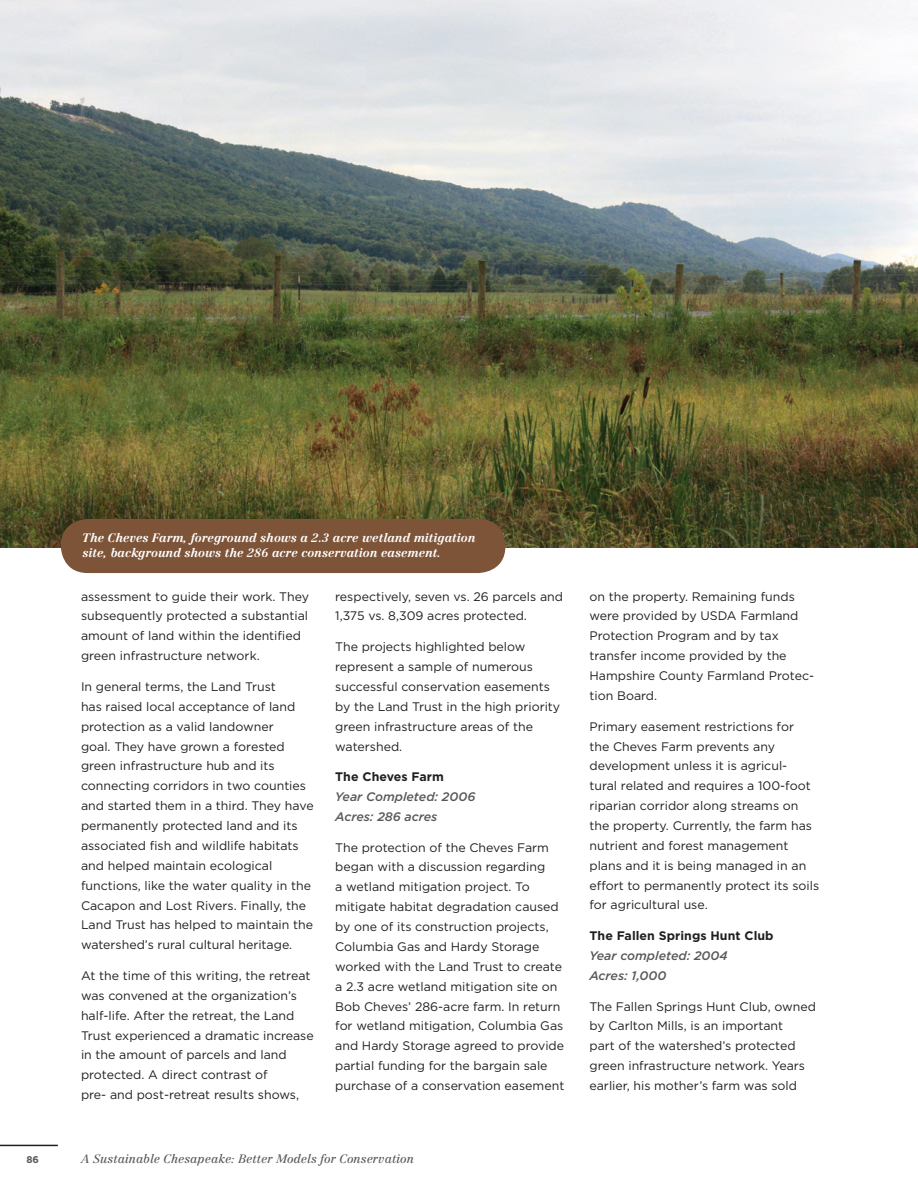
<style>
.page{position:relative;width:918px;height:1188px;background:#fff}
.page>*{position:absolute;margin:0;border:0;box-sizing:border-box;transform-origin:0 0}
.Paragraph_Style{font:12.3px/19.8px "Gotham";color:#231f20}
.Paragraph_Style-2{font:italic 500 12.3px/19.8px "Gotham";color:#57585a}
.Photo_Caption{font:italic 700 12px/15px "Centennial";color:#fff}
.t1{font:italic 12px "Centennial";color:#57585a}
.t2{font:700 9.75px "Gotham";color:#57585a}
.s1{font-weight:700;font-style:normal;color:#231f20}
</style>
<div class="page">
<hr style="left:0;top:1145px;width:58px;height:1px;background:#231f20">
<img style="left:0;top:0;width:918px;height:547px">
<div style="left:61px;top:519px;width:444px;height:54px;background:#7e5439;border-radius:27px"></div>
<p class="Photo_Caption" style="left:82px;top:530px;width:395px">The Cheves Farm, foreground shows a 2.3 acre wetland mitigation site, background shows the 286 acre conservation easement.</p>
<p class="Paragraph_Style" style="left:81px;top:586px;width:230px">assessment to guide their work. They subsequently protected a substantial amount of land within the identified green infrastructure network.</p>
<p class="Paragraph_Style" style="left:81px;top:676px;width:234px">In general terms, the Land Trust<br>has raised local acceptance of land protection as a valid landowner<br>goal. They have grown a forested green infrastructure hub and its connecting corridors in two counties and started them in a third. They have permanently protected land and its associated fish and wildlife habitats and helped maintain ecological functions, like the water quality in the Cacapon and Lost Rivers. Finally, the Land Trust has helped to maintain the watershed’s rural cultural heritage.</p>
<p class="Paragraph_Style" style="left:81px;top:965px;width:234px">At the time of this writing, the retreat was convened at the organization’s half-life. After the retreat, the Land Trust experienced a dramatic increase in the amount of parcels and land protected. A direct contrast of<br>pre- and post-retreat results shows,</p>
<p class="Paragraph_Style" style="left:335px;top:586px;width:229px">respectively, seven vs. 26 parcels and<br>1,375 vs. 8,309 acres protected.</p>
<p class="Paragraph_Style" style="left:335px;top:637px;width:227px">The projects highlighted below represent a sample of numerous successful conservation easements by the Land Trust in the high priority green infrastructure areas of the watershed.</p>
<p class="Paragraph_Style-2" style="left:335px;top:767px;width:142px"><span class="s1">The Cheves Farm<br></span>Year Completed: 2006<br>Acres: 286 acres</p>
<p class="Paragraph_Style" style="left:335px;top:837px;width:231px">The protection of the Cheves Farm began with a discussion regarding<br>a wetland mitigation project. To mitigate habitat degradation caused by one of its construction projects, Columbia Gas and Hardy Storage worked with the Land Trust to create a 2.3 acre wetland mitigation site on Bob Cheves’ 286-acre farm. In return for wetland mitigation, Columbia Gas and Hardy Storage agreed to provide partial funding for the bargain sale purchase of a conservation easement</p>
<p class="t2" style="left:27px;top:1154px;width:14px">86</p>
<p class="t1" style="left:81px;top:1152px;width:335px">A Sustainable Chesapeake: Better Models for Conservation</p>
<p class="Paragraph_Style" style="left:589px;top:586px;width:226px">on the property. Remaining funds were provided by USDA Farmland<br>Protection Program and by tax transfer income provided by the<br>Hampshire County Farmland Protec&shy;tion Board.</p>
<p class="Paragraph_Style" style="left:589px;top:716px;width:231px">Primary easement restrictions for<br>the Cheves Farm prevents any development unless it is agricul-<br>tural related and requires a 100-foot riparian corridor along streams on the property. Currently, the farm has nutrient and forest management plans and it is being managed in an effort to permanently protect its soils for agricultural use.</p>
<p class="Paragraph_Style-2" style="left:589px;top:926px;width:186px"><span class="s1">The Fallen Springs H unt Club<br></span>Year completed: 2004<br>Acres: 1,000</p>
<p class="Paragraph_Style" style="left:589px;top:996px;width:228px">The Fallen Springs Hunt Club, owned by Carlton Mills, is an important<br>part of the watershed’s protected green infrastructure network. Years earlier, his mother’s farm was sold</p>
</div>
